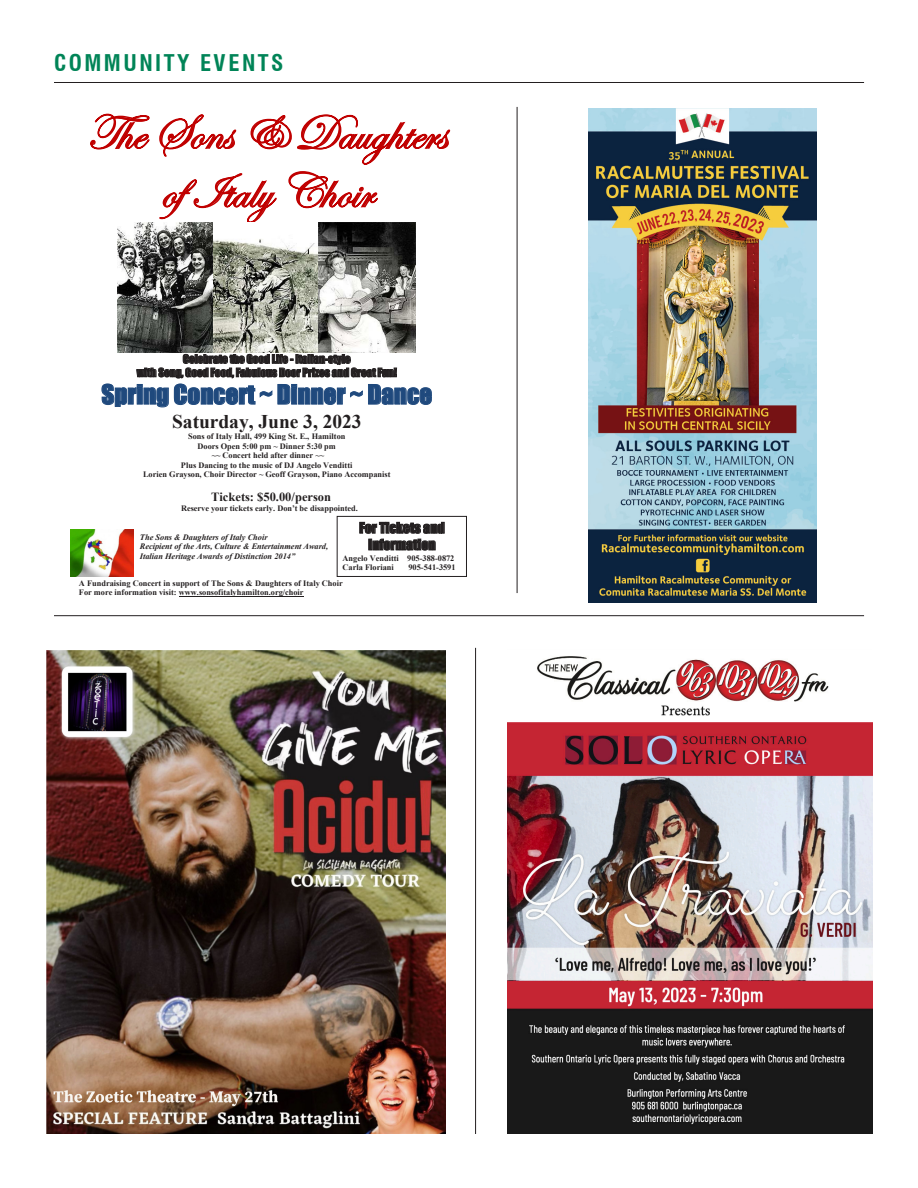
<style>
.page{position:relative;width:918px;height:1188px;background:#fff}
.page>*{position:absolute;margin:0;border:0;box-sizing:border-box;transform-origin:0 0}
.t1{font:49.8px/58.5px "Edwardian Script ITC";color:#c00000;text-align:center}
.t2{font:24.9px "Impact";color:#1f497d}
.t3{font:700 condensed 22.5px "Swiss 721 BT";letter-spacing:.11em;color:#008457}
.t4{font:700 19.35px "Times New Roman";color:#231f20}
.t5{font:13.8px/16.8px "Impact";color:#231f20;text-align:center}
.t6{font:700 12.45px "Times New Roman";color:#231f20}
.t7{font:11.1px/13.5px "Impact";color:#231f20;text-align:center}
.t8{font:700 8.25px/9.6px "Times New Roman";color:#231f20}
.t9{font:italic 700 8.25px/9.6px "Times New Roman";color:#231f20}
</style>
<div class="page">
<hr style="left:54px;top:82px;width:810px;height:1px;background:#231f20">
<hr style="left:179px;top:596px;width:125px;height:1px;background:#231f20">
<img style="left:118px;top:223px;width:298px;height:129px">
<div style="left:337px;top:516px;width:130px;height:61px;border:1px solid #231f20"></div>
<img style="left:71px;top:529px;width:63px;height:47px">
<hr style="left:517px;top:107px;width:1px;height:486px;background:#231f20">
<hr style="left:54px;top:615px;width:810px;height:1px;background:#231f20">
<img style="left:508px;top:656px;width:365px;height:478px">
<hr style="left:475px;top:648px;width:1px;height:486px;background:#231f20">
<img style="left:46px;top:650px;width:400px;height:484px">
<img style="left:588px;top:108px;width:229px;height:495px">
<p class="t3" style="left:54px;top:49px;width:231px">COMMUNITY EVENTS</p>
<p class="t1" style="left:87px;top:105px;width:361px">The Sons &amp; Daughters ofItaly Choir</p>
<p class="t7" style="left:137px;top:352px;width:262px">Celebrate the Good Life - Italian-style<br>with Song, Good Food, Fabulous Door Prizes and Great Fun!</p>
<p class="t2" style="left:101px;top:375px;width:332px">Spring Concert ~ Dinner ~ Dance</p>
<p class="t4" style="left:172px;top:408px;width:191px">Saturday, June 3, 2023</p>
<p class="t8" style="left:143px;top:432px;width:249px;text-align:center">Sons of Italy Hall, 499 King St. E., Hamilton<br>Doors Open 5:00 pm ~ Dinner 5:30 pm<br>~~ Concert held after dinner ~~<br>Plus Dancing to the music of DJ Angelo Venditti<br>Lorien Grayson, Choir Director ~ Geoff Grayson, Piano Accompanist</p>
<p class="t6" style="left:211px;top:488px;width:121px">Tickets: $50.00/person</p>
<p class="t8" style="left:181px;top:503px;width:178px">Reserve your tickets early. Don’t be disappointed.</p>
<p class="t9" style="left:140px;top:532px;width:190px">The Sons &amp; Daughters of Italy Choir<br>Recipient of the Arts, Culture &amp; Entertainment Award,<br>Italian Heritage Awards of Distinction 2014”</p>
<p class="t8" style="left:79px;top:578px;width:265px">A Fundraising Concert in support of The Sons &amp; Daughters of Italy Choir<br>For more information visit: www.sonsofitalyhamilton.org/choir</p>
<p class="t5" style="left:359px;top:519px;width:87px">For Tickets and<br>Information</p>
<p class="t8" style="left:343px;top:553px;width:113px">Angelo Venditti 905-388-0872<br>Carla Floriani</p>
<p class="t8" style="left:408px;top:563px;width:49px">905-541-3591</p>
</div>
